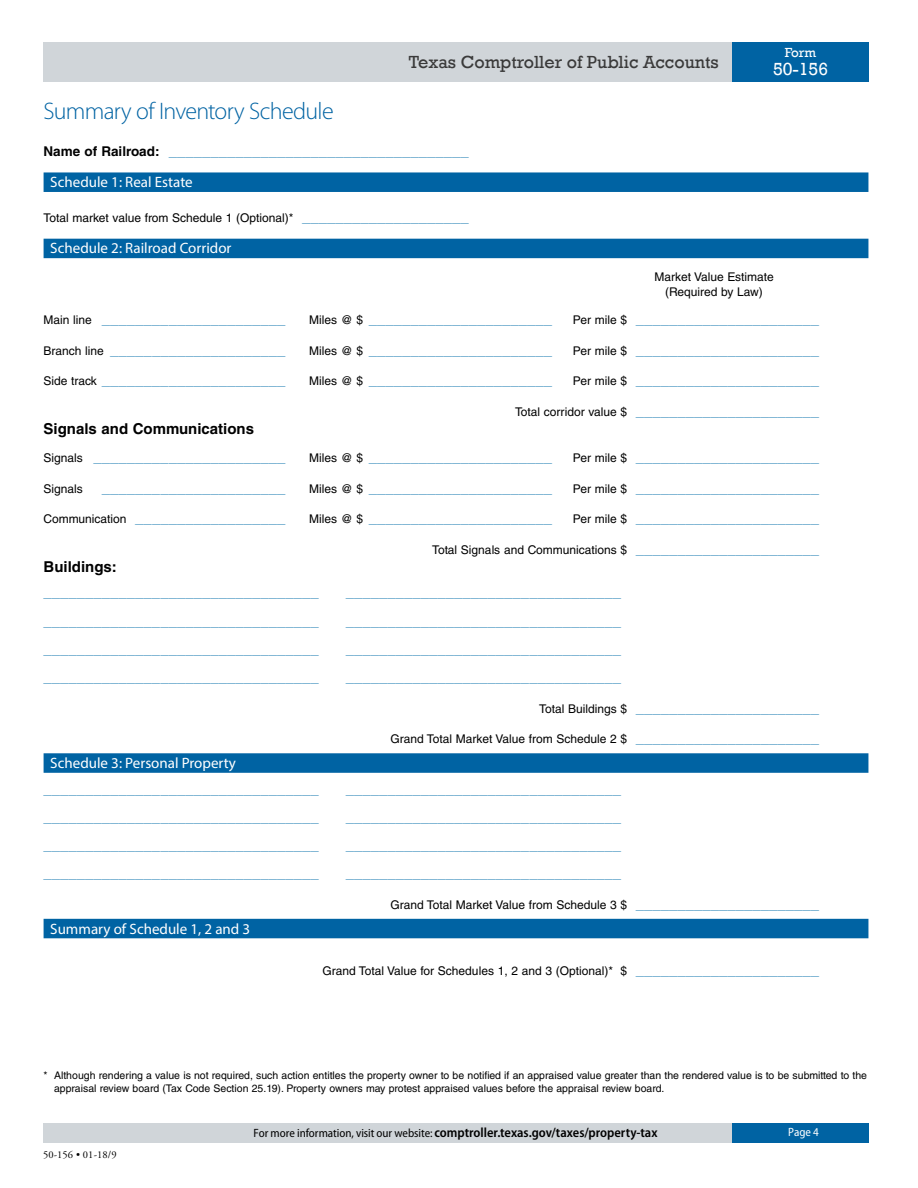
<style>
.page{position:relative;width:918px;height:1188px;background:#fff}
.page>*{position:absolute;margin:0;border:0;box-sizing:border-box;transform-origin:0 0}
.Title_for_Appendix{font:300 24px "Myriad Pro";letter-spacing:-.03em;color:#0063a3}
.t1{font:18px "Rockwell";color:#3a3a3a}
.t2{font:18px "Rockwell";color:#fff}
.t3{font:15px/30.6px "Helvetica LT Std";color:#5fa3c9;text-align:right}
.Divider_Bar{font:15px "Myriad Pro";color:#fff}
.Table_Title{font:700 15px "Helvetica LT Std";color:#000}
.t4{font:600 semi-condensed 13.5px "Myriad Pro";color:#000}
.t5{font:13.5px "Rockwell";color:#fff}
.t6{font:12px/14.4px "Helvetica LT Std";color:#000;text-align:center}
.t7{font:semi-condensed 12px "Myriad Pro";color:#fff}
.t8{font:10.5px/12.6px "Helvetica LT Std";color:#000}
.t9{font:10.5px "Adobe Garamond Pro";letter-spacing:.01em;color:#000}
.s1{font-weight:700;font-size:13.5px;color:#000}
.s2{font-size:15px;color:#5fa3c9}
.s3{font-size:12px;color:#000}
.s4{font-weight:400;font-size:12px}
</style>
<div class="page">
<div style="left:43px;top:42px;width:689px;height:39px;background:#d0d5d9"></div>
<div style="left:732px;top:42px;width:137px;height:39px;background:#0063a3"></div>
<div style="left:43px;top:1123px;width:689px;height:19px;background:#d0d5d9"></div>
<div style="left:732px;top:1123px;width:137px;height:19px;background:#0063a3"></div>
<div style="left:44px;top:172px;width:824px;height:20px;background:#0063a3"></div>
<div style="left:44px;top:239px;width:824px;height:19px;background:#0063a3"></div>
<div style="left:44px;top:753px;width:824px;height:20px;background:#0063a3"></div>
<div style="left:44px;top:919px;width:824px;height:19px;background:#0063a3"></div>
<p class="Title_for_Appendix" style="left:44px;top:98px;width:292px">Summary of Inventory Schedule</p>
<p class="t1" style="left:409px;top:51px;width:311px">Texas Comptroller of Public Accounts</p>
<p class="t3" style="left:44px;top:135px;width:427px"><span class="s1">Name of Railroad:</span> ____________________________________</p>
<h2 class="Divider_Bar" style="left:50px;top:173px;width:144px">Schedule 1: Real Estate</h2>
<p class="t6" style="left:44px;top:211px;width:427px">Total market value from Schedule 1 (Optional)* <span class="s2">____________________</span></p>
<h2 class="Divider_Bar" style="left:50px;top:239px;width:183px">Schedule 2: Railroad Corridor</h2>
<p class="t5" style="left:785px;top:45px;width:33px">Form</p>
<p class="t2" style="left:773px;top:59px;width:57px">50-156</p>
<p class="t6" style="left:654px;top:270px;width:121px">Market Value Estimate (Required by Law)</p>
<p class="t6" style="left:44px;top:312px;width:50px">Main line</p>
<p class="t6" style="left:309px;top:312px;width:56px">Miles @ $</p>
<p class="t6" style="left:573px;top:312px;width:56px">Per mile $</p>
<p class="t3" style="left:44px;top:334px;width:243px"><span class="s3">Branch line</span> _____________________</p>
<p class="t3" style="left:309px;top:334px;width:245px"><span class="s3">Miles @ $</span> ______________________</p>
<p class="t3" style="left:573px;top:334px;width:248px"><span class="s3">Per mile $</span> ______________________</p>
<p class="t3" style="left:44px;top:365px;width:243px"><span class="s3">Side track</span> ______________________</p>
<p class="t3" style="left:309px;top:365px;width:245px"><span class="s3">Miles @ $</span> ______________________</p>
<p class="t3" style="left:102px;top:303px;width:185px">______________________</p>
<p class="t3" style="left:369px;top:303px;width:185px">______________________</p>
<p class="t3" style="left:636px;top:303px;width:185px">______________________</p>
<p class="t3" style="left:515px;top:365px;width:306px"><span class="s3">Per mile $</span> ______________________<br><span class="s3">Total corridor value $</span> ______________________</p>
<p class="Table_Title" style="left:44px;top:419px;width:212px">Signals and Communications</p>
<p class="t3" style="left:44px;top:441px;width:243px"><span class="s3">Signals</span> _______________________</p>
<p class="t3" style="left:309px;top:441px;width:245px"><span class="s3">Miles @ $</span> ______________________</p>
<p class="t3" style="left:573px;top:441px;width:248px"><span class="s3">Per mile $</span> ______________________</p>
<p class="t6" style="left:44px;top:481px;width:41px">Signals</p>
<p class="t3" style="left:102px;top:472px;width:185px">______________________</p>
<p class="t3" style="left:309px;top:472px;width:245px"><span class="s3">Miles @ $</span> ______________________</p>
<p class="t3" style="left:573px;top:472px;width:248px"><span class="s3">Per mile $</span> ______________________</p>
<p class="t3" style="left:44px;top:503px;width:243px"><span class="s3">Communication</span> __________________</p>
<p class="t3" style="left:309px;top:503px;width:245px"><span class="s3">Miles @ $</span> ______________________</p>
<p class="t3" style="left:573px;top:503px;width:248px"><span class="s3">Per mile $</span> ______________________</p>
<p class="t6" style="left:432px;top:542px;width:388px">Total Signals and Communications $ <span class="s2">______________________</span></p>
<p class="Table_Title" style="left:44px;top:557px;width:75px">Buildings:</p>
<p class="t3" style="left:44px;top:577px;width:277px">_________________________________</p>
<p class="t3" style="left:346px;top:577px;width:277px">_________________________________</p>
<p class="t3" style="left:44px;top:605px;width:277px">_________________________________</p>
<p class="t3" style="left:346px;top:605px;width:277px">_________________________________</p>
<p class="t3" style="left:44px;top:633px;width:277px">_________________________________</p>
<p class="t3" style="left:346px;top:633px;width:277px">_________________________________</p>
<p class="t3" style="left:44px;top:661px;width:277px">_________________________________</p>
<p class="t3" style="left:539px;top:661px;width:281px;text-align:left;text-indent:-193px">_________________________________<br><span class="s3">Total Buildings $</span> ______________________</p>
<p class="t6" style="left:391px;top:732px;width:430px">Grand Total Market Value from Schedule 2 $ <span class="s2">______________________</span></p>
<h2 class="Divider_Bar" style="left:50px;top:754px;width:187px">Schedule 3: Personal Property</h2>
<p class="t3" style="left:44px;top:773px;width:277px">_________________________________</p>
<p class="t3" style="left:346px;top:773px;width:277px">_________________________________</p>
<p class="t3" style="left:44px;top:801px;width:277px">_________________________________</p>
<p class="t3" style="left:346px;top:801px;width:277px">_________________________________</p>
<p class="t3" style="left:44px;top:829px;width:277px">_________________________________</p>
<p class="t3" style="left:346px;top:829px;width:277px">_________________________________</p>
<p class="t3" style="left:44px;top:858px;width:277px">_________________________________</p>
<p class="t3" style="left:346px;top:858px;width:277px">_________________________________</p>
<p class="t6" style="left:391px;top:897px;width:430px">Grand Total Market Value from Schedule 3 $ <span class="s2">______________________</span></p>
<h2 class="Divider_Bar" style="left:50px;top:919px;width:201px">Summary of Schedule 1, 2 and 3</h2>
<p class="t6" style="left:323px;top:964px;width:498px">Grand Total Value for Schedules 1, 2 and 3 (Optional)* $ <span class="s2">______________________</span></p>
<p class="t8" style="left:54px;top:1069px;width:814px;text-indent:-10px">* Although rendering a value is not required, such action entitles the property owner to be notified if an appraised value greater than the rendered value is to be submitted to the appraisal review board (Tax Code Section 25.19). Property owners may protest appraised values before the appraisal review board.</p>
<p class="t9" style="left:43px;top:1149px;width:75px">50-156 • 01-18/9</p>
<p class="t4" style="left:254px;top:1125px;width:405px"><span class="s4">For more information, visit our website:</span> comptroller.texas.gov/taxes/property-tax</p>
<p class="t7" style="left:788px;top:1126px;width:32px">Page 4</p>
</div>
